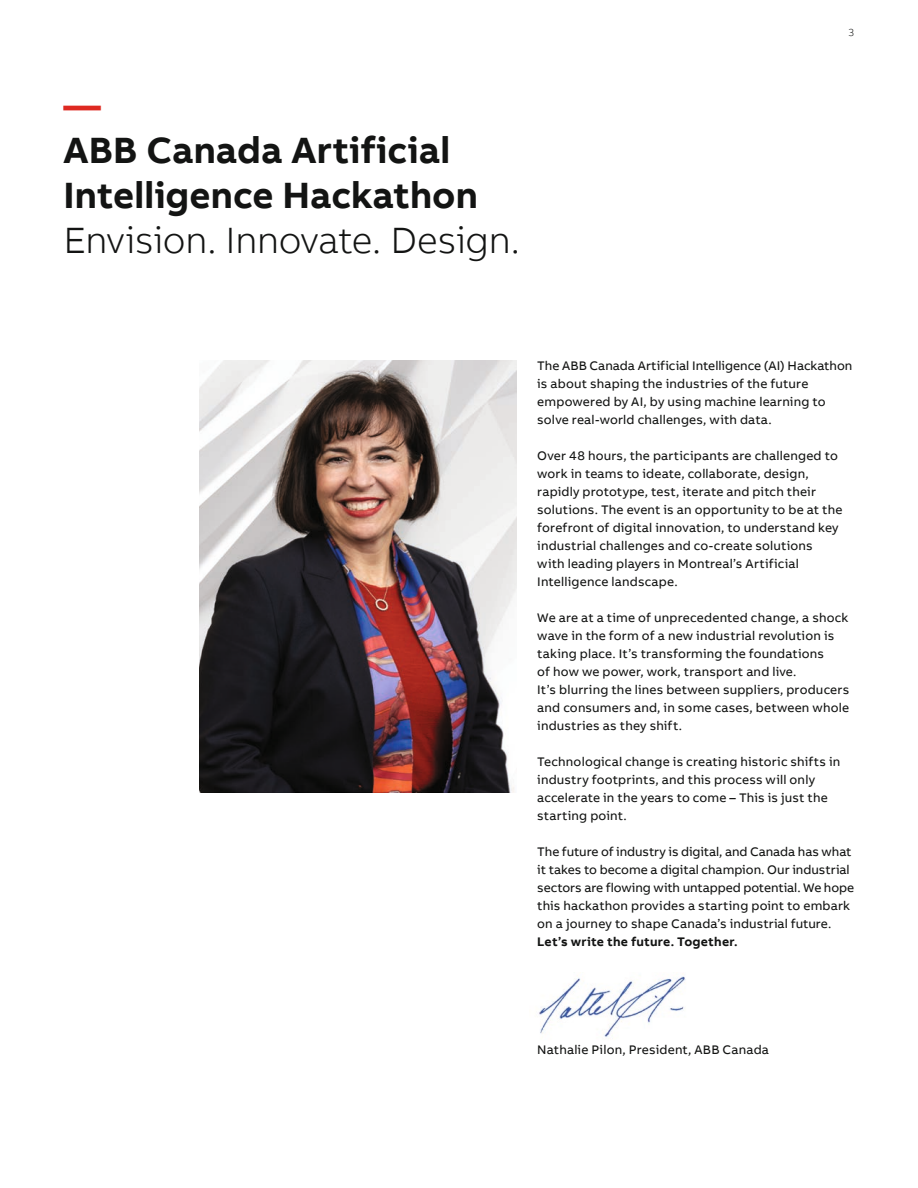
<style>
.page{position:relative;width:918px;height:1188px;background:#fff}
.page>*{position:absolute;margin:0;border:0;box-sizing:border-box;transform-origin:0 0}
.t1{font:700 37.5px/45px "AB Bvoice";color:#131413}
.t2{font:300 37.5px "AB Bvoice";letter-spacing:-.01em;color:#131413}
.t3{font:700 37.5px "AB Bvoice";color:#de2921}
.t4{font:12.75px/18px "AB Bvoice";letter-spacing:.015em;color:#131413}
.t5{font:700 12.75px "AB Bvoice";letter-spacing:.015em;color:#131413}
.t6{font:300 10.5px "AB Bvoice";color:#131413}
</style>
<div class="page">
<img style="left:199px;top:361px;width:317px;height:432px">
<img style="left:539px;top:975px;width:147px;height:62px">
<h1 class="t3" style="left:64px;top:81px;width:39px">—</h1>
<h1 class="t1" style="left:64px;top:128px;width:416px">ABB Canada Artificial<br>Intelligence Hackathon</h1>
<h1 class="t2" style="left:64px;top:218px;width:458px">Envision. Innovate. Design.</h1>
<p class="t6" style="left:849px;top:26px;width:7px">3</p>
<p class="t4" style="left:537px;top:357px;width:317px">The ABB Canada Artificial Intelligence (AI) Hackathon is about shaping the industries of the future empowered by AI, by using machine learning to solve real-world challenges, with data.</p>
<p class="t4" style="left:537px;top:447px;width:307px">Over 48 hours, the participants are challenged to work in teams to ideate, collaborate, design, rapidly prototype, test, iterate and pitch their solutions. The event is an opportunity to be at the forefront of digital innovation, to understand key industrial challenges and co-create solutions with leading players in Montreal’s Artificial Intelligence landscape.</p>
<p class="t4" style="left:537px;top:609px;width:314px">We are at a time of unprecedented change, a shock wave in the form of a new industrial revolution is taking place. It’s transforming the foundations<br>of how we power, work, transport and live.<br>It’s blurring the lines between suppliers, producers and consumers and, in some cases, between whole industries as they shift.</p>
<p class="t4" style="left:537px;top:753px;width:305px">Technological change is creating historic shifts in industry footprints, and this process will only accelerate in the years to come – This is just the starting point.</p>
<p class="t4" style="left:537px;top:843px;width:318px">The future of industry is digital, and Canada has what it takes to become a digital champion. Our industrial sectors are flowing with untapped potential. We hope this hackathon provides a starting point to embark on a journey to shape Canada’s industrial future.</p>
<p class="t5" style="left:537px;top:933px;width:202px">Let’s write the future. Together.</p>
<p class="t4" style="left:537px;top:1041px;width:233px">Nathalie Pilon, President, ABB Canada</p>
</div>
